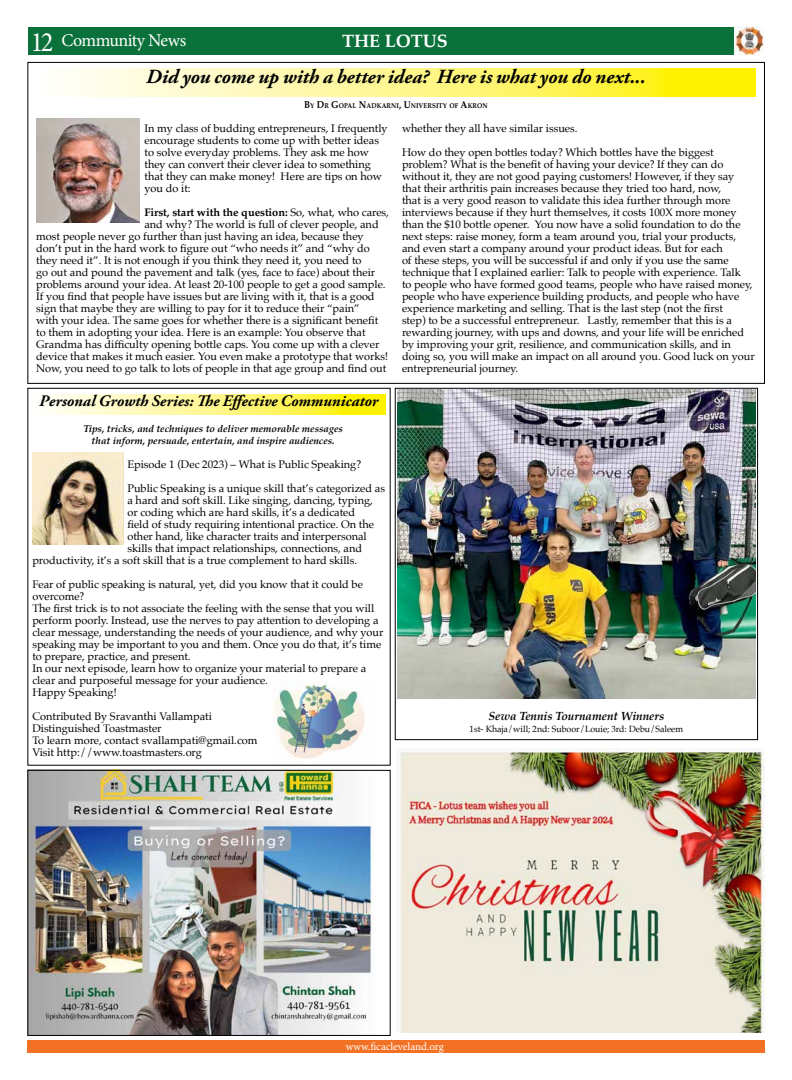
<style>
.page{position:relative;width:792px;height:1080px;background:#fff}
.page>*{position:absolute;margin:0;border:0;box-sizing:border-box;transform-origin:0 0}
.t1{font:28px "Minion Pro";color:#fff;scale:.94 1}
.t2{font:italic 700 20px "Adobe Garamond Pro";letter-spacing:-.005em;color:#000101}
.t3{font:18px "Minion Pro";letter-spacing:-.03em;color:#fff}
.t4{font:700 18px "Palatino";color:#fff}
.t5{font:italic 700 16px "Adobe Garamond Pro";color:#000101}
.t6{font:italic 700 12px "Palatino";color:#000}
.t7{font:11px/12px "Palatino";color:#000}
.t8{font:700 11px "Palatino";color:#000}
.t9{font:11px "Minion Pro";color:#fff}
.t10{font:italic 700 10px/12px "Palatino";color:#000;text-align:center}
.t11{font:9px "Palatino";letter-spacing:-.005em;color:#000}
.t12{font:700 7px "Palatino";letter-spacing:.01em;color:#000;scale:.9 1}
.s1{font-weight:400}
.s2{font-size:10px}
</style>
<div class="page">
<div style="left:28px;top:27px;width:737px;height:28px;background:#0b713a"></div>
<div style="left:27px;top:1040px;width:738px;height:13px;background:#f37124"></div>
<img style="left:734px;top:27px;width:30px;height:27px">
<svg style="left:65px;top:69px;width:691px;height:27px;background:#fff681"></svg>
<img style="left:36px;top:119px;width:104px;height:103px">
<svg style="left:47px;top:394px;width:338px;height:21px;background:#fff681"></svg>
<img style="left:32px;top:453px;width:92px;height:91px">
<img style="left:397px;top:390px;width:359px;height:309px">
<img style="left:274px;top:681px;width:91px;height:78px">
<div style="left:395px;top:388px;width:363px;height:352px;border:1px solid #000"></div>
<img style="left:29px;top:772px;width:344px;height:262px">
<div style="left:27px;top:770px;width:364px;height:266px;border:1px solid #000"></div>
<img style="left:399px;top:749px;width:366px;height:283px">
<h1 class="t1" style="left:31px;top:23px;width:26px">12</h1>
<h3 class="t3" style="left:61px;top:28px;width:126px">Community News</h3>
<h3 class="t4" style="left:342px;top:26px;width:107px">THE LOTUS</h3>
<h2 class="t2" style="left:146px;top:65px;width:501px">Did you come up with a better idea? Here is what you do next...</h2>
<p class="t7" style="left:144px;top:122px;width:245px">In my class of budding entrepreneurs, I frequently encourage students to come up with better ideas to solve everyday problems. They ask me how they can convert their clever idea to something that they can make money! Here are tips on how you do it:</p>
<p class="t8" style="left:144px;top:203px;width:246px">First, start with the question: <span class="s1">So, what, who cares,</span></p>
<p class="t7" style="left:144px;top:218px;width:236px">and why? The world is full of clever people, and</p>
<p class="t7" style="left:36px;top:230px;width:329px">most people never go further than just having an idea, because they</p>
<p class="t7" style="left:36px;top:242px;width:335px">don’t put in the hard work to figure out “who needs it” and “why do</p>
<p class="t7" style="left:36px;top:254px;width:327px">they need it”. It is not enough if you think they need it, you need to</p>
<p class="t7" style="left:36px;top:266px;width:341px">go out and pound the pavement and talk (yes, face to face) about their</p>
<p class="t7" style="left:36px;top:278px;width:351px">problems around your idea. At least 20-100 people to get a good sample.</p>
<p class="t7" style="left:36px;top:290px;width:340px">If you find that people have issues but are living with it, that is a good</p>
<p class="t7" style="left:36px;top:302px;width:325px">sign that maybe they are willing to pay for it to reduce their “pain”</p>
<p class="t7" style="left:36px;top:314px;width:344px">with your idea. The same goes for whether there is a significant benefit</p>
<p class="t7" style="left:36px;top:326px;width:331px">to them in adopting your idea. Here is an example: You observe that</p>
<p class="t7" style="left:36px;top:338px;width:345px">Grandma has difficulty opening bottle caps. You come up with a clever</p>
<p class="t7" style="left:36px;top:350px;width:354px">device that makes it much easier. You even make a prototype that works!</p>
<p class="t7" style="left:36px;top:362px;width:352px">Now, you need to go talk to lots of people in that age group and find out</p>
<p class="t12" style="left:304px;top:100px;width:206px"><span class="s2">B</span>Y <span class="s2">D</span>R <span class="s2">G</span>OPAL <span class="s2">N</span>ADKARNI<span class="s2">, U</span>NIVERSITY OF <span class="s2">A</span>KRON</p>
<p class="t7" style="left:402px;top:116px;width:313px;line-height:24px">whether they all have similar issues.<br>How do they open bottles today? Which bottles have the biggest</p>
<p class="t7" style="left:402px;top:158px;width:354px">problem? What is the benefit of having your device? If they can do without it, they are not good paying customers! However, if they say that their arthritis pain increases because they tried too hard, now,<br>that is a very good reason to validate this idea further through more interviews because if they hurt themselves, it costs 100X more money than the $10 bottle opener. You now have a solid foundation to do the next steps: raise money, form a team around you, trial your products, and even start a company around your product ideas. But for each<br>of these steps, you will be successful if and only if you use the same technique that I explained earlier: Talk to people with experience. Talk<br>to people who have formed good teams, people who have raised money, people who have experience building products, and people who have experience marketing and selling. That is the last step (not the first<br>step) to be a successful entrepreneur. Lastly, remember that this is a rewarding journey, with ups and downs, and your life will be enriched by improving your grit, resilience, and communication skills, and in doing so, you will make an impact on all around you. Good luck on your entrepreneurial journey.</p>
<h3 class="t5" style="left:39px;top:392px;width:340px">Personal Growth Series: The Effective Communicator</h3>
<p class="t10" style="left:83px;top:423px;width:261px">Tips, tricks, and techniques to deliver memorable messages that inform, persuade, entertain, and inspire audiences.</p>
<p class="t7" style="left:127px;top:452px;width:259px;line-height:24px">Episode 1 (Dec 2023) – What is Public Speaking?<br>Public Speaking is a unique skill that’s categorized as</p>
<p class="t7" style="left:127px;top:494px;width:247px">a hard and soft skill. Like singing, dancing, typing,</p>
<p class="t7" style="left:127px;top:506px;width:229px">or coding which are hard skills, it’s a dedicated</p>
<p class="t7" style="left:127px;top:518px;width:248px">field of study requiring intentional practice. On the</p>
<p class="t7" style="left:127px;top:530px;width:241px">other hand, like character traits and interpersonal</p>
<p class="t7" style="left:127px;top:542px;width:236px">skills that impact relationships, connections, and</p>
<p class="t7" style="left:32px;top:554px;width:326px">productivity, it’s a soft skill that is a true complement to hard skills.</p>
<p class="t7" style="left:32px;top:578px;width:353px">Fear of public speaking is natural, yet, did you know that it could be overcome?<br>The first trick is to not associate the feeling with the sense that you will perform poorly. Instead, use the nerves to pay attention to developing a clear message, understanding the needs of your audience, and why your speaking may be important to you and them. Once you do that, it’s time to prepare, practice, and present.<br>In our next episode, learn how to organize your material to prepare a clear and purposeful message for your audience.<br>Happy Speaking!</p>
<p class="t7" style="left:32px;top:710px;width:227px">Contributed By Sravanthi Vallampati Distinguished Toastmaster<br>To learn more, contact svallampati@gmail.com Visit http://www.toastmasters.org</p>
<p class="t6" style="left:489px;top:706px;width:177px">Sewa Tennis Tournament Winners</p>
<p class="t11" style="left:470px;top:721px;width:215px">1st- Khaja/will; 2nd: Suboor/Louie; 3rd: Debu/Saleem</p>
<p class="t9" style="left:346px;top:1039px;width:100px">www.ficacleveland.org</p>
</div>
